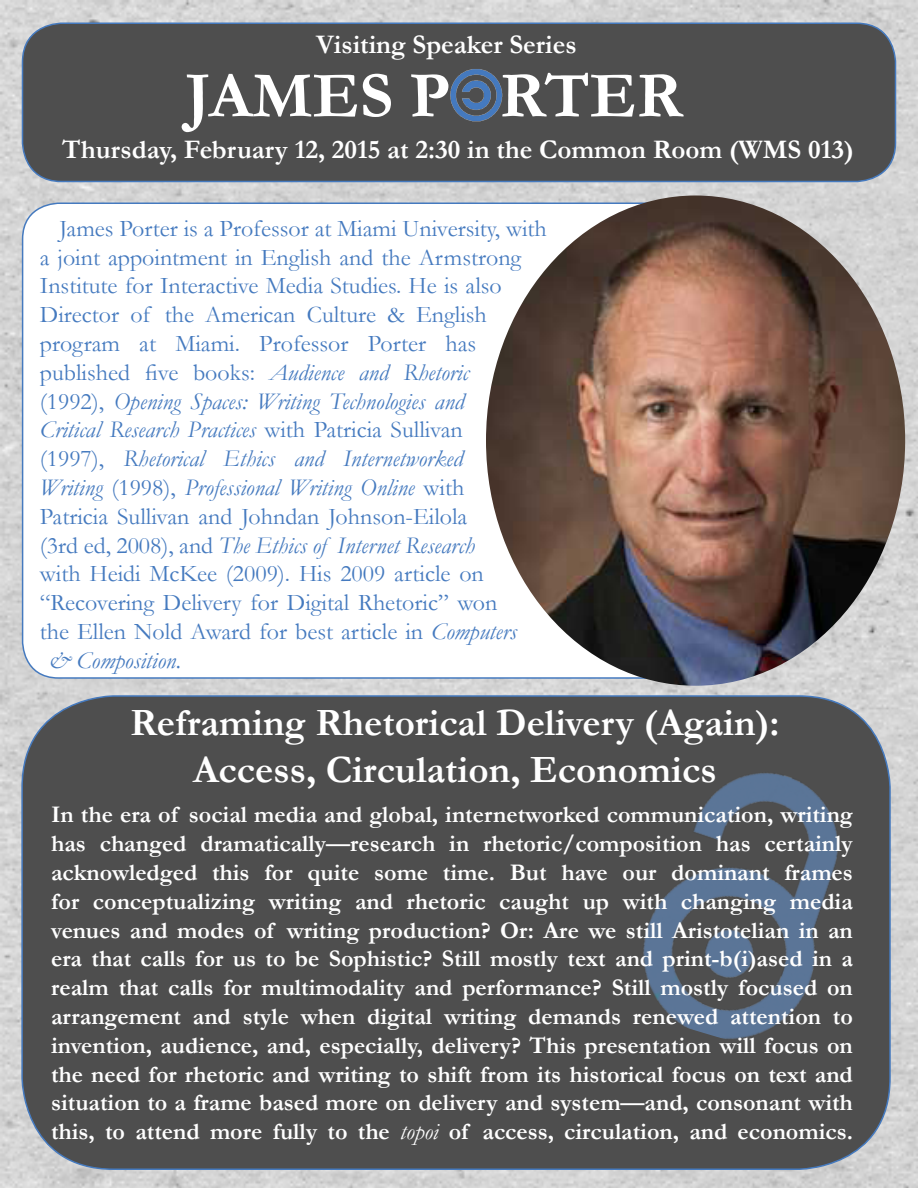
<style>
.page{position:relative;width:918px;height:1188px;background:#fff}
.page>*{position:absolute;margin:0;border:0;box-sizing:border-box;transform-origin:0 0}
.t1{font:700 66px "Garamond";color:#fff}
.t2{font:700 39px/46.8px "Garamond";color:#fff;text-align:center}
.t3{font:700 27px "Garamond";color:#fff}
.t4{font:700 24px/28.8px "Garamond";color:#fff;text-align:justify}
.t5{font:24px "Garamond";color:#457abf}
.t6{font:italic 24px "Garamond";color:#457abf}
.s1{font-style:italic}
.s2{font-style:normal}
.s3{font-weight:400;font-style:italic}
</style>
<div class="page">
<img style="left:0;top:0;width:918px;height:1188px">
<div style="left:22px;top:23px;width:874px;height:159px;background:#4e4e4e;border-radius:39px"></div>
<div style="left:22px;top:22px;width:874px;height:160px;border:2px solid #457abf;border-radius:39px"></div>
<img style="left:450px;top:69px;width:53px;height:53px">
<div style="left:23px;top:203px;width:745px;height:475px;background:#fff;border-radius:36px"></div>
<img style="left:486px;top:195px;width:419px;height:491px">
<div style="left:22px;top:696px;width:868px;height:473px;background:#4e4e4e;border-radius:92px"></div>
<img style="left:643px;top:697px;width:275px;height:382px">
<p class="t3" style="left:316px;top:28px;width:262px">Visiting Speaker Series</p>
<h1 class="t1" style="left:185px;top:56px;width:499px">JAMES P RTER</h1>
<p class="t3" style="left:62px;top:133px;width:793px">Thursday, February 12, 2015 at 2:30 in the Common Room (WMS 013)</p>
<p class="t5" style="left:59px;top:214px;width:489px">James Porter is a Professor at Miami University, with</p>
<p class="t5" style="left:40px;top:243px;width:483px">a joint appointment in English and the Armstrong</p>
<p class="t5" style="left:40px;top:271px;width:463px">Institute for Interactive Media Studies. He is also</p>
<p class="t5" style="left:40px;top:300px;width:448px">Director of the American Culture &amp; English</p>
<p class="t5" style="left:40px;top:329px;width:438px">program at Miami. Professor Porter has</p>
<p class="t5" style="left:40px;top:358px;width:430px">published five books: <span class="s1">Audience and Rhetoric</span></p>
<p class="t6" style="left:40px;top:387px;width:426px"><span class="s2">(1992),</span> Opening Spaces: Writing Technologies and</p>
<p class="t6" style="left:40px;top:415px;width:424px">Critical Research Practices <span class="s2">with Patricia Sullivan</span></p>
<p class="t6" style="left:40px;top:444px;width:425px"><span class="s2">(1997),</span> Rhetorical Ethics and Internetworked</p>
<p class="t6" style="left:40px;top:473px;width:426px">Writing <span class="s2">(1998),</span> Professional Writing Online <span class="s2">with</span></p>
<p class="t5" style="left:40px;top:502px;width:429px">Patricia Sullivan and Johndan Johnson-Eilola</p>
<p class="t6" style="left:40px;top:531px;width:437px"><span class="s2">(3rd ed, 2008), and</span> The Ethics of Internet Research</p>
<p class="t5" style="left:40px;top:559px;width:445px">with Heidi McKee (2009). His 2009 article on</p>
<p class="t5" style="left:40px;top:588px;width:459px">“Recovering Delivery for Digital Rhetoric” won</p>
<p class="t5" style="left:40px;top:617px;width:478px">the Ellen Nold Award for best article in <span class="s1">Computers</span></p>
<p class="t6" style="left:49px;top:646px;width:134px">&amp; Composition.</p>
<h2 class="t2" style="left:130px;top:699px;width:651px">Reframing Rhetorical Delivery (Again):<br>Access, Circulation, Economics</h2>
<p class="t4" style="left:51px;top:800px;width:803px">In the era of social media and global, internetworked communication, writing has changed dramatically—research in rhetoric/composition has certainly acknowledged this for quite some time. But have our dominant frames for conceptualizing writing and rhetoric caught up with changing media venues and modes of writing production? Or: Are we still Aristotelian in an era that calls for us to be Sophistic? Still mostly text and print-b(i)ased in a realm that calls for multimodality and performance? Still mostly focused on arrangement and style when digital writing demands renewed attention to invention, audience, and, especially, delivery? This presentation will focus on the need for rhetoric and writing to shift from its historical focus on text and situation to a frame based more on delivery and system—and, consonant with this, to attend more fully to the <span class="s3">topoi</span> of access, circulation, and economics.</p>
</div>
